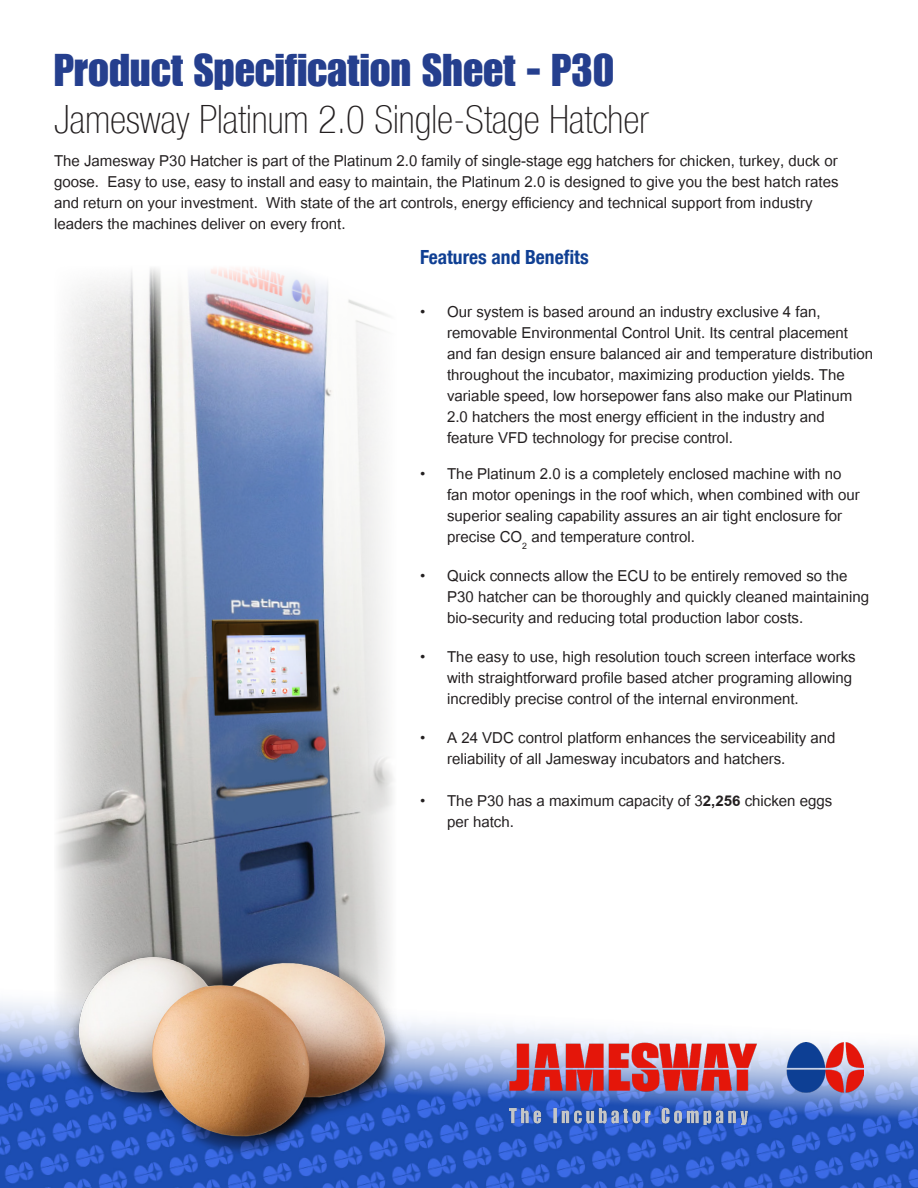
<style>
.page{position:relative;width:918px;height:1188px;background:#fff}
.page>*{position:absolute;margin:0;border:0;box-sizing:border-box;transform-origin:0 0}
.t1{font:45px "Impact LT Std";color:#253f8e}
.t2{font:100 condensed 39px "Helvetica Neue LT Com";color:#231f20}
.t3{font:21px/21px "Utsaah";color:#231f20}
.t4{font:700 condensed 19.5px "Helvetica Neue LT Com";color:#0f3f93}
.s1{font-weight:700}
</style>
<div class="page">
<img style="left:0;top:1001px;width:918px;height:187px">
<img style="left:510px;top:1042px;width:354px;height:83px">
<img style="left:56px;top:268px;width:337px;height:652px">
<img style="left:42px;top:920px;width:378px;height:251px">
<p class="t1" style="left:54px;top:44px;width:562px">Product Specification Sheet - P30</p>
<p class="t2" style="left:54px;top:97px;width:596px">Jamesway Platinum 2.0 Single-Stage Hatcher</p>
<p class="t3" style="left:54px;top:151px;width:786px">The Jamesway P30 Hatcher is part of the Platinum 2.0 family of single-stage egg hatchers for chicken, turkey, duck or goose. Easy to use, easy to install and easy to maintain, the Platinum 2.0 is designed to give you the best hatch rates and return on your investment. With state of the art controls, energy efficiency and technical support from industry leaders the machines deliver on every front.</p>
<p class="t4" style="left:420px;top:246px;width:170px">Features and Benefits</p>
<p class="t3" style="left:447px;top:302px;width:428px;text-indent:-27px">• Our system is based around an industry exclusive 4 fan, removable Environmental Control Unit. Its central placement and fan design ensure balanced air and temperature distribution throughout the incubator, maximizing production yields. The variable speed, low horsepower fans also make our Platinum 2.0 hatchers the most energy efficient in the industry and feature VFD technology for precise control.</p>
<p class="t3" style="left:447px;top:464px;width:414px;text-indent:-27px">• The Platinum 2.0 is a completely enclosed machine with no fan motor openings in the roof which, when combined with our superior sealing capability assures an air tight enclosure for precise CO<sub>2</sub> and temperature control.</p>
<p class="t3" style="left:447px;top:566px;width:423px;text-indent:-27px">• Quick connects allow the ECU to be entirely removed so the<br>P30 hatcher can be thoroughly and quickly cleaned maintaining bio-security and reducing total production labor costs.</p>
<p class="t3" style="left:447px;top:647px;width:410px;text-indent:-27px">• The easy to use, high resolution touch screen interface works with straightforward profile based atcher programing allowing incredibly precise control of the internal environment.</p>
<p class="t3" style="left:447px;top:728px;width:390px;text-indent:-27px">• A 24 VDC control platform enhances the serviceability and reliability of all Jamesway incubators and hatchers.</p>
<p class="t3" style="left:447px;top:791px;width:387px;text-indent:-27px">• The P30 has a maximum capacity of 3<span class="s1">2,256</span> chicken eggs per hatch.</p>
</div>
